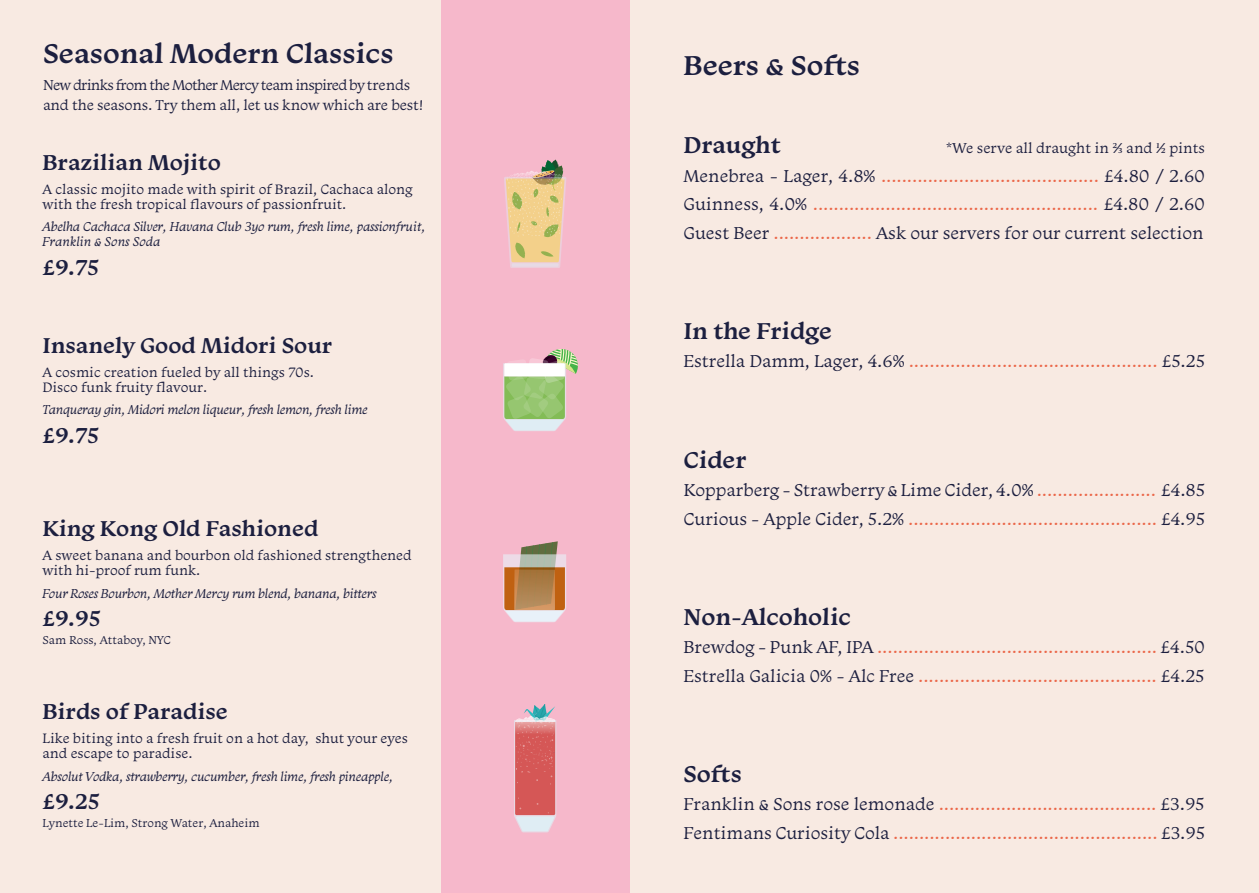
<style>
.page{position:relative;width:1259px;height:893px;background:#fff}
.page>*{position:absolute;margin:0;border:0;box-sizing:border-box;transform-origin:0 0}
.t1{font:600 28.5px "Monarcha";color:#1c1f3f}
.t2{font:600 24px "Monarcha";color:#1c1f3f}
.t3{font:600 22.5px "Monarcha";color:#1c1f3f}
.t4{font:18px "Monarcha";color:#eb6749}
.t5{font:18px "Monarcha";color:#1c1f3f}
.t6{font:15px "Monarcha";letter-spacing:-.01em;color:#1c1f3f}
.t7{font:15px "Monarcha";letter-spacing:-.05em;color:#1c1f3f}
.t8{font:14.25px/15px "Monarcha";color:#1c1f3f}
.t9{font:italic 13.5px/15px "Monarcha";letter-spacing:-.025em;color:#1c1f3f}
.t10{font:12px "Monarcha";color:#1c1f3f}
.s1{color:#1c1f3f}
.s2{color:#eb6749}
</style>
<div class="page">
<div style="left:629px;top:0;width:630px;height:893px;background:#f8eae2"></div>
<div style="left:0;top:0;width:629px;height:893px;background:#f8eae2"></div>
<div style="left:441px;top:0;width:188px;height:893px;background:#f6b8cb"></div>
<svg style="left:503px;top:349px;width:75px;height:82px"></svg>
<svg style="left:503px;top:541px;width:63px;height:81px;background:#c29b7b"></svg>
<svg style="left:504px;top:160px;width:62px;height:108px"></svg>
<svg style="left:514px;top:704px;width:42px;height:128px;background:#d68183"></svg>
<p class="t1" style="left:43px;top:35px;width:352px">Seasonal Modern Classics</p>
<p class="t7" style="left:43px;top:76px;width:369px">New drinks from the Mother Mercy team inspired by trends</p>
<p class="t6" style="left:43px;top:95px;width:382px">and the seasons. Try them all, let us know which are best!</p>
<p class="t3" style="left:43px;top:147px;width:180px">Brazilian Mojito</p>
<p class="t8" style="left:43px;top:181px;width:372px">A classic mojito made with spirit of Brazil, Cachaca along with the fresh tropical flavours of passionfruit.</p>
<p class="t9" style="left:43px;top:219px;width:385px">Abelha Cachaca Silver, Havana Club 3yo rum, fresh lime, passionfruit,<br>Franklin &amp; Sons Soda</p>
<p class="t3" style="left:43px;top:252px;width:58px">£9.75</p>
<p class="t3" style="left:43px;top:330px;width:291px">Insanely Good Midori Sour</p>
<p class="t8" style="left:43px;top:364px;width:273px">A cosmic creation fueled by all things 70s.</p>
<p class="t8" style="left:43px;top:379px;width:166px">Disco funk fruity fl avour.</p>
<p class="t9" style="left:43px;top:402px;width:327px">Tanqueray gin, Midori melon liqueur, fresh lemon, fresh lime</p>
<p class="t3" style="left:43px;top:420px;width:58px">£9.75</p>
<p class="t3" style="left:43px;top:513px;width:277px">King Kong Old Fashioned</p>
<p class="t8" style="left:43px;top:547px;width:370px">A sweet banana and bourbon old fashioned strengthened</p>
<p class="t8" style="left:43px;top:562px;width:159px">with hi-proof rum funk.</p>
<p class="t9" style="left:43px;top:585px;width:336px">Four Roses Bourbon, Mother Mercy rum blend, banana, bitters</p>
<p class="t3" style="left:43px;top:603px;width:60px">£9.95</p>
<p class="t10" style="left:43px;top:632px;width:130px">Sam Ross, Attaboy, NYC</p>
<p class="t3" style="left:43px;top:697px;width:187px">Birds of Paradise</p>
<p class="t8" style="left:43px;top:731px;width:367px">Like biting into a fresh fruit on a hot day, shut your eyes and escape to paradise.</p>
<p class="t9" style="left:43px;top:768px;width:352px">Absolut Vodka, strawberry, cucumber, fresh lime, fresh pineapple,</p>
<p class="t3" style="left:43px;top:787px;width:59px">£9.25</p>
<p class="t10" style="left:43px;top:815px;width:218px">Lynette Le-Lim, Strong Water, Anaheim</p>
<p class="t1" style="left:683px;top:46px;width:178px">Beers &amp; Softs</p>
<p class="t2" style="left:683px;top:129px;width:99px">Draught</p>
<p class="t4" style="left:683px;top:164px;width:523px"><span class="s1">Menebrea - Lager, 4.8%</span> .......................................... <span class="s1">£4.80 / 2.60</span></p>
<p class="t4" style="left:683px;top:193px;width:523px"><span class="s1">Guinness, 4.0%</span> ....................................................... <span class="s1">£4.80 / 2.60</span></p>
<p class="t5" style="left:683px;top:221px;width:521px">Guest Beer <span class="s2">...................</span> Ask our servers for our current selection</p>
<p class="t6" style="left:945px;top:138px;width:261px">*We serve all draught in 2/3 and ½ pints</p>
<p class="t2" style="left:683px;top:315px;width:150px">In the Fridge</p>
<p class="t4" style="left:683px;top:350px;width:523px"><span class="s1">Estrella Damm, Lager, 4.6%</span> ................................................ <span class="s1">£5.25</span></p>
<p class="t2" style="left:683px;top:443px;width:64px">Cider</p>
<p class="t5" style="left:683px;top:478px;width:523px">Kopparberg - Strawberry &amp; Lime Cider, 4.0% <span class="s2">.......................</span> £4.85</p>
<p class="t4" style="left:683px;top:507px;width:523px"><span class="s1">Curious - Apple Cider, 5.2%</span> ................................................ <span class="s1">£4.95</span></p>
<p class="t2" style="left:683px;top:601px;width:169px">Non-Alcoholic</p>
<p class="t4" style="left:683px;top:636px;width:523px"><span class="s1">Brewdog - Punk AF, IPA</span> ...................................................... <span class="s1">£4.50</span></p>
<p class="t4" style="left:683px;top:664px;width:522px"><span class="s1">Estrella Galicia 0% - Alc Free</span> .............................................. <span class="s1">£4.25</span></p>
<p class="t2" style="left:683px;top:758px;width:60px">Softs</p>
<p class="t4" style="left:683px;top:793px;width:522px"><span class="s1">Franklin &amp; Sons rose lemonade</span> .......................................... <span class="s1">£3.95</span></p>
<p class="t4" style="left:683px;top:821px;width:523px"><span class="s1">Fentimans Curiosity Cola</span> ................................................... <span class="s1">£3.95</span></p>
</div>
